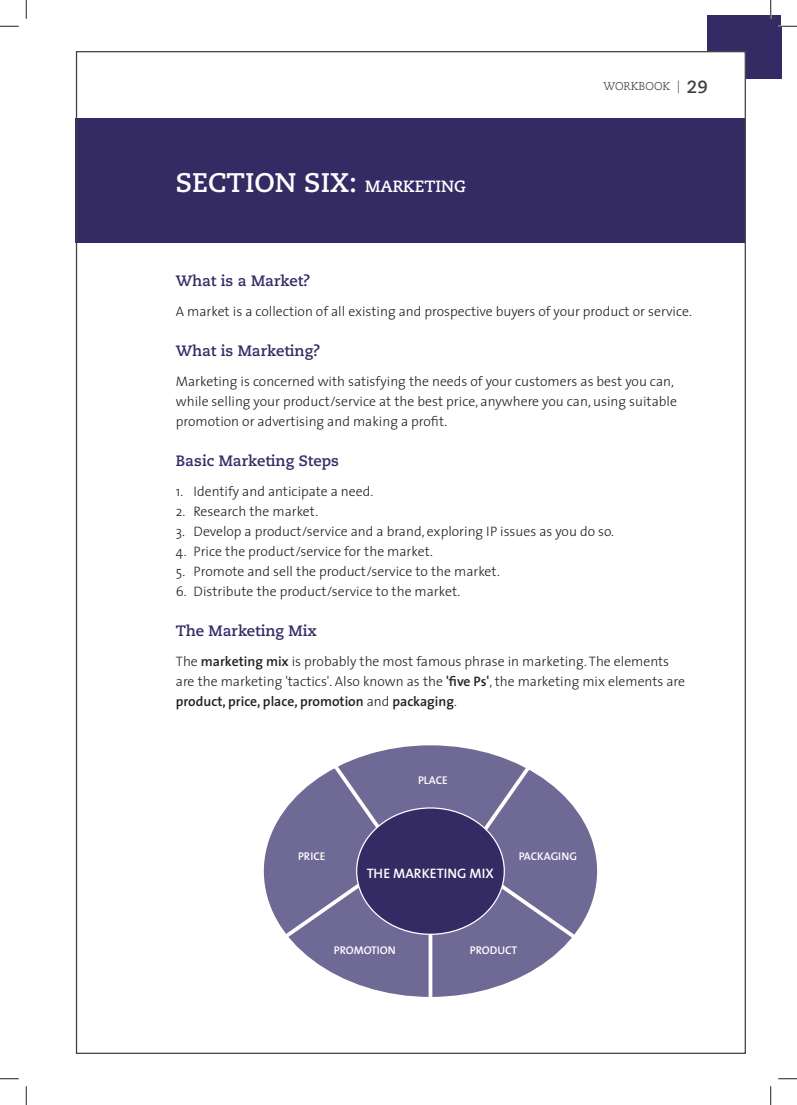
<style>
.page{position:relative;width:797px;height:1105px;background:#fff}
.page>*{position:absolute;margin:0;border:0;box-sizing:border-box;transform-origin:0 0}
.t1{font:700 26.88px "Caecilia LT Std";color:#fff}
.t2{font:700 15px "Caecilia LT Std";color:#342b65}
.t3{font:300 13.75px/20px "The Sans";color:#231f20}
.t4{font:600 13.75px "The Sans";color:#fff}
.t5{font:600 11.25px "The Sans";color:#fff}
.t6{font:300 11.25px "Caecilia LT Std";color:#231f20}
.s1{font-size:16.25px}
.s2{font-size:12.5px;color:#3e3e3f}
.s3{font-weight:700;font-size:17.5px;color:#3e3e3f}
.s4{font-weight:600}
</style>
<div class="page">
<div style="left:76px;top:118px;width:669px;height:124px;background:#342b65"></div>
<div style="left:707px;top:16px;width:74px;height:35px;background:#342b65"></div>
<div style="left:746px;top:26px;width:35px;height:53px;background:#342b65"></div>
<div style="left:264px;top:745px;width:333px;height:252px;background:#6f6996;border-radius:50%"></div>
<svg style="left:317px;top:747px;width:84px;height:111px"></svg>
<svg style="left:263px;top:867px;width:122px;height:103px"></svg>
<svg style="left:428px;top:935px;width:4px;height:62px"></svg>
<svg style="left:469px;top:756px;width:69px;height:94px"></svg>
<svg style="left:488px;top:876px;width:109px;height:83px"></svg>
<div style="left:356px;top:808px;width:148px;height:126px;background:#342b65;border-radius:50%"></div>
<svg style="left:0;top:25px;width:19px;height:2px"></svg>
<svg style="left:778px;top:25px;width:19px;height:2px"></svg>
<svg style="left:0;top:1078px;width:19px;height:1px"></svg>
<svg style="left:778px;top:1078px;width:19px;height:1px"></svg>
<svg style="left:25px;top:0;width:2px;height:19px"></svg>
<svg style="left:25px;top:1086px;width:2px;height:19px"></svg>
<svg style="left:770px;top:0;width:1px;height:19px"></svg>
<svg style="left:770px;top:1086px;width:1px;height:19px"></svg>
<h1 class="t1" style="left:176px;top:167px;width:291px">SECTION SIX: <span class="s1">MARKETING</span></h1>
<p class="t6" style="left:603px;top:80px;width:106px">WORKBOOK <span class="s2">|</span> <span class="s3">29</span></p>
<p class="t2" style="left:176px;top:272px;width:136px">What is a Market?</p>
<p class="t3" style="left:176px;top:301px;width:517px">A market is a collection of all existing and prospective buyers of your product or service.</p>
<p class="t2" style="left:176px;top:342px;width:146px">What is Marketing?</p>
<p class="t3" style="left:176px;top:371px;width:502px">Marketing is concerned with satisfying the needs of your customers as best you can, while selling your product/service at the best price, anywhere you can, using suitable promotion or advertising and making a profit.</p>
<p class="t2" style="left:176px;top:452px;width:165px">Basic Marketing Steps</p>
<p class="t3" style="left:176px;top:481px;width:199px">1. Identify and anticipate a need.</p>
<p class="t3" style="left:176px;top:501px;width:144px">2. Research the market.</p>
<p class="t3" style="left:176px;top:521px;width:439px">3. Develop a product/service and a brand, exploring IP issues as you do so.</p>
<p class="t3" style="left:176px;top:541px;width:259px">4. Price the product/service for the market.</p>
<p class="t3" style="left:176px;top:561px;width:325px">5. Promote and sell the product/service to the market.</p>
<p class="t3" style="left:176px;top:581px;width:286px">6. Distribute the product/service to the market.</p>
<p class="t2" style="left:176px;top:622px;width:143px">The Marketing Mix</p>
<p class="t3" style="left:176px;top:651px;width:510px">The <span class="s4">marketing mix</span> is probably the most famous phrase in marketing. The elements are the marketing 'tactics'. Also known as the <span class="s4">'five Ps'</span>, the marketing mix elements are <span class="s4">product, price, place, promotion</span> and <span class="s4">packaging</span>.</p>
<p class="t5" style="left:418px;top:771px;width:31px">PLACE</p>
<p class="t5" style="left:298px;top:847px;width:29px">PRICE</p>
<p class="t4" style="left:367px;top:861px;width:129px">THE MARKETING MIX</p>
<p class="t5" style="left:518px;top:847px;width:60px">PACKAGING</p>
<p class="t5" style="left:334px;top:940px;width:63px">PROMOTION</p>
<p class="t5" style="left:470px;top:940px;width:49px">PRODUCT</p>
</div>
